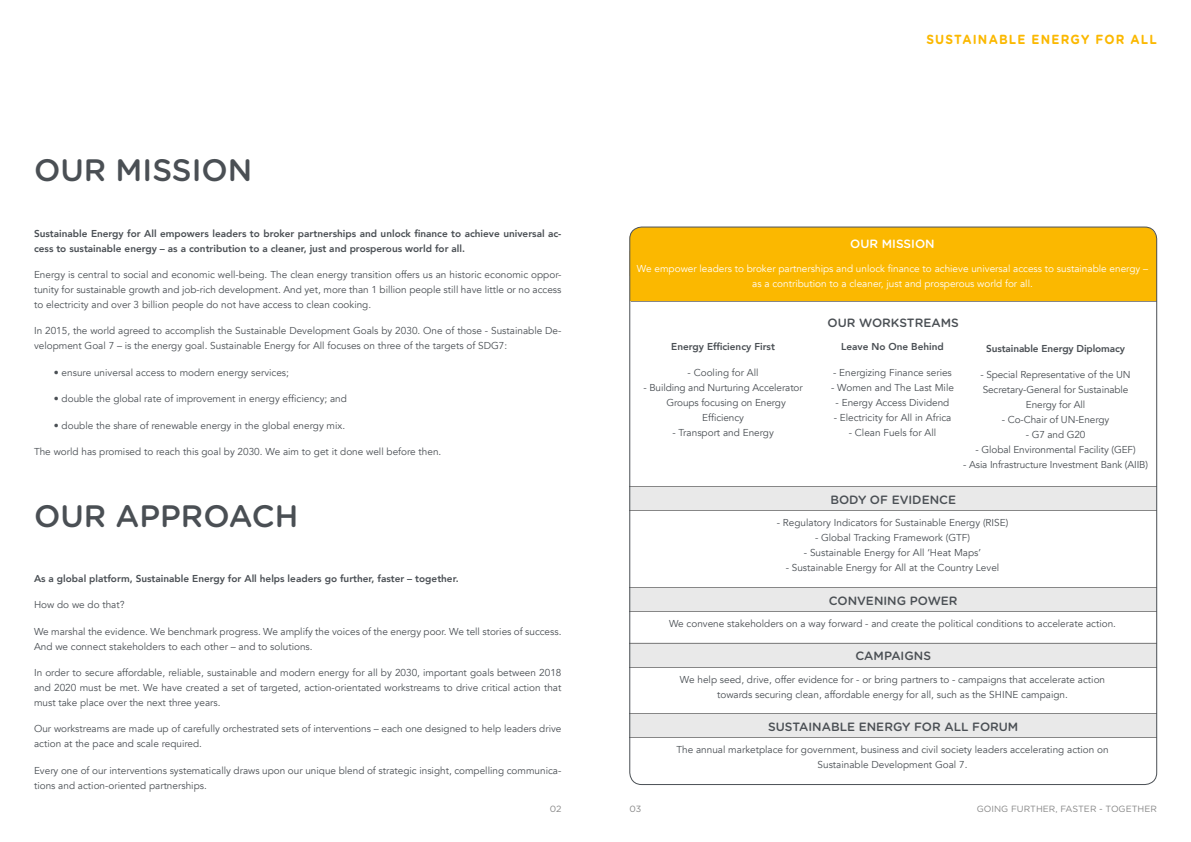
<style>
.page{position:relative;width:1191px;height:842px;background:#fff}
.page>*{position:absolute;margin:0;border:0;box-sizing:border-box;transform-origin:0 0}
.t1{font:500 31px "Gotham Rounded";color:#4a4f54}
.t2{font:700 13.2px "Gotham Rounded";letter-spacing:.1em;color:#fbb800;scale:.91 1}
.t3{font:500 12px "Gotham Rounded";color:#4a4f54}
.t4{font:500 12px "Gotham Rounded";color:#fff}
.t5{font:10px/15px "Avenir";color:#4a4f54}
.t6{font:800 10px/15px "Avenir";color:#4a4f54}
.t7{font:10px/15px "Avenir";color:#fff;text-align:center}
.t8{font:9px "Gotham Rounded";color:#878787}
</style>
<div class="page">
<div style="left:630px;top:227px;width:527px;height:74px;background:#fbb800"></div>
<hr style="left:632px;top:301px;width:525px;height:1px;background:#878787">
<div style="left:630px;top:643px;width:527px;height:24px;background:#e9e9e9"></div>
<hr style="left:630px;top:643px;width:527px;height:1px;background:#878787">
<hr style="left:630px;top:667px;width:527px;height:1px;background:#878787">
<div style="left:630px;top:486px;width:527px;height:24px;background:#e9e9e9"></div>
<hr style="left:630px;top:486px;width:527px;height:1px;background:#878787">
<hr style="left:630px;top:510px;width:527px;height:1px;background:#878787">
<div style="left:630px;top:587px;width:527px;height:24px;background:#e9e9e9"></div>
<hr style="left:630px;top:587px;width:527px;height:1px;background:#878787">
<hr style="left:630px;top:611px;width:527px;height:1px;background:#878787">
<div style="left:630px;top:714px;width:527px;height:24px;background:#e9e9e9"></div>
<hr style="left:630px;top:714px;width:527px;height:1px;background:#878787">
<hr style="left:630px;top:738px;width:527px;height:1px;background:#878787">
<h1 class="t1" style="left:34px;top:148px;width:220px">OUR MISSION</h1>
<p class="t6" style="left:34px;top:226px;width:529px">Sustainable Energy for All empowers leaders to broker partnerships and unlock finance to achieve universal ac&shy;cess to sustainable energy – as a contribution to a cleaner, just and prosperous world for all.</p>
<p class="t5" style="left:34px;top:267px;width:529px;text-align:justify">Energy is central to social and economic well-being. The clean energy transition offers us an historic economic oppor&shy;tunity for sustainable growth and job-rich development. And yet, more than 1 billion people still have little or no access to electricity and over 3 billion people do not have access to clean cooking.</p>
<p class="t5" style="left:34px;top:324px;width:529px">In 2015, the world agreed to accomplish the Sustainable Development Goals by 2030. One of those - Sustainable De&shy;velopment Goal 7 – is the energy goal. Sustainable Energy for All focuses on three of the targets of SDG7:</p>
<p class="t5" style="left:54px;top:365px;width:237px">• ensure universal access to modern energy services;</p>
<p class="t5" style="left:54px;top:391px;width:294px">• double the global rate of improvement in energy efficiency; and</p>
<p class="t5" style="left:54px;top:418px;width:293px">• double the share of renewable energy in the global energy mix.</p>
<p class="t5" style="left:34px;top:444px;width:409px">The world has promised to reach this goal by 2030. We aim to get it done well before then.</p>
<h1 class="t1" style="left:34px;top:494px;width:266px">OUR APPROACH</h1>
<p class="t6" style="left:34px;top:571px;width:426px">As a global platform, Sustainable Energy for All helps leaders go further, faster – together.</p>
<p class="t5" style="left:34px;top:597px;width:92px">How do we do that?</p>
<p class="t5" style="left:34px;top:624px;width:529px">We marshal the evidence. We benchmark progress. We amplify the voices of the energy poor. We tell stories of success.<br>And we connect stakeholders to each other – and to solutions.</p>
<p class="t5" style="left:34px;top:665px;width:529px;text-align:justify">In order to secure affordable, reliable, sustainable and modern energy for all by 2030, important goals between 2018 and 2020 must be met. We have created a set of targeted, action-orientated workstreams to drive critical action that must take place over the next three years.</p>
<p class="t5" style="left:34px;top:721px;width:529px">Our workstreams are made up of carefully orchestrated sets of interventions – each one designed to help leaders drive action at the pace and scale required.</p>
<p class="t5" style="left:34px;top:763px;width:529px">Every one of our interventions systematically draws upon our unique blend of strategic insight, compelling communica&shy;tions and action-oriented partnerships.</p>
<p class="t8" style="left:550px;top:803px;width:13px">02</p>
<h2 class="t2" style="left:926px;top:29px;width:255px">SUSTAINABLE ENERGY FOR ALL</h2>
<p class="t4" style="left:850px;top:236px;width:86px">OUR MISSION</p>
<p class="t7" style="left:637px;top:261px;width:512px">We empower leaders to broker partnerships and unlock finance to achieve universal access to sustainable energy – as a contribution to a cleaner, just and prosperous world for all.</p>
<p class="t3" style="left:827px;top:314px;width:133px">OUR WORKSTREAMS</p>
<p class="t6" style="left:671px;top:339px;width:105px">Energy Efficiency First</p>
<p class="t5" style="left:687px;top:365px;width:72px">- Cooling for All</p>
<p class="t5" style="left:643px;top:380px;width:161px">- Building and Nurturing Accelerator</p>
<p class="t5" style="left:666px;top:395px;width:121px">Groups focusing on Energy</p>
<p class="t5" style="left:702px;top:410px;width:43px">Efficiency</p>
<p class="t5" style="left:672px;top:425px;width:103px">- Transport and Energy</p>
<p class="t6" style="left:841px;top:339px;width:104px">Leave No One Behind</p>
<p class="t5" style="left:833px;top:365px;width:120px">- Energizing Finance series</p>
<p class="t5" style="left:831px;top:380px;width:124px">- Women and The Last Mile</p>
<p class="t5" style="left:835px;top:395px;width:115px">- Energy Access Dividend</p>
<p class="t5" style="left:833px;top:410px;width:119px">- Electricity for All in Africa</p>
<p class="t5" style="left:849px;top:425px;width:89px">- Clean Fuels for All</p>
<p class="t6" style="left:986px;top:341px;width:140px">Sustainable Energy Diplomacy</p>
<p class="t5" style="left:980px;top:367px;width:152px;text-align:center">- Special Representative of the UN<br>Secretary-General for Sustainable<br>Energy for All</p>
<p class="t5" style="left:1002px;top:412px;width:109px">- Co-Chair of UN-Energy</p>
<p class="t5" style="left:1025px;top:427px;width:61px">- G7 and G20</p>
<p class="t5" style="left:975px;top:442px;width:161px">- Global Environmental Facility (GEF)</p>
<p class="t5" style="left:963px;top:457px;width:186px">- Asia Infrastructure Investment Bank (AIIB)</p>
<p class="t3" style="left:830px;top:491px;width:127px">BODY OF EVIDENCE</p>
<p class="t5" style="left:777px;top:516px;width:233px">- Regulatory Indicators for Sustainable Energy (RISE)</p>
<p class="t5" style="left:815px;top:531px;width:157px">- Global Tracking Framework (GTF)</p>
<p class="t5" style="left:804px;top:546px;width:179px">- Sustainable Energy for All ‘Heat Maps’</p>
<p class="t5" style="left:785px;top:561px;width:215px">- Sustainable Energy for All at the Country Level</p>
<p class="t3" style="left:829px;top:592px;width:130px">CONVENING POWER</p>
<p class="t5" style="left:669px;top:616px;width:448px">We convene stakeholders on a way forward - and create the political conditions to accelerate action.</p>
<p class="t3" style="left:855px;top:647px;width:77px">CAMPAIGNS</p>
<p class="t5" style="left:680px;top:672px;width:427px;text-align:center">We help seed, drive, offer evidence for - or bring partners to - campaigns that accelerate action towards securing clean, affordable energy for all, such as the SHINE campaign.</p>
<p class="t3" style="left:768px;top:718px;width:252px">SUSTAINABLE ENERGY FOR ALL FORUM</p>
<p class="t5" style="left:676px;top:742px;width:434px;text-align:center">The annual marketplace for government, business and civil society leaders accelerating action on<br>Sustainable Development Goal 7.</p>
<p class="t8" style="left:629px;top:803px;width:13px">03</p>
<p class="t8" style="left:976px;top:803px;width:182px">GOING FURTHER, FASTER - TOGETHER</p>
</div>
